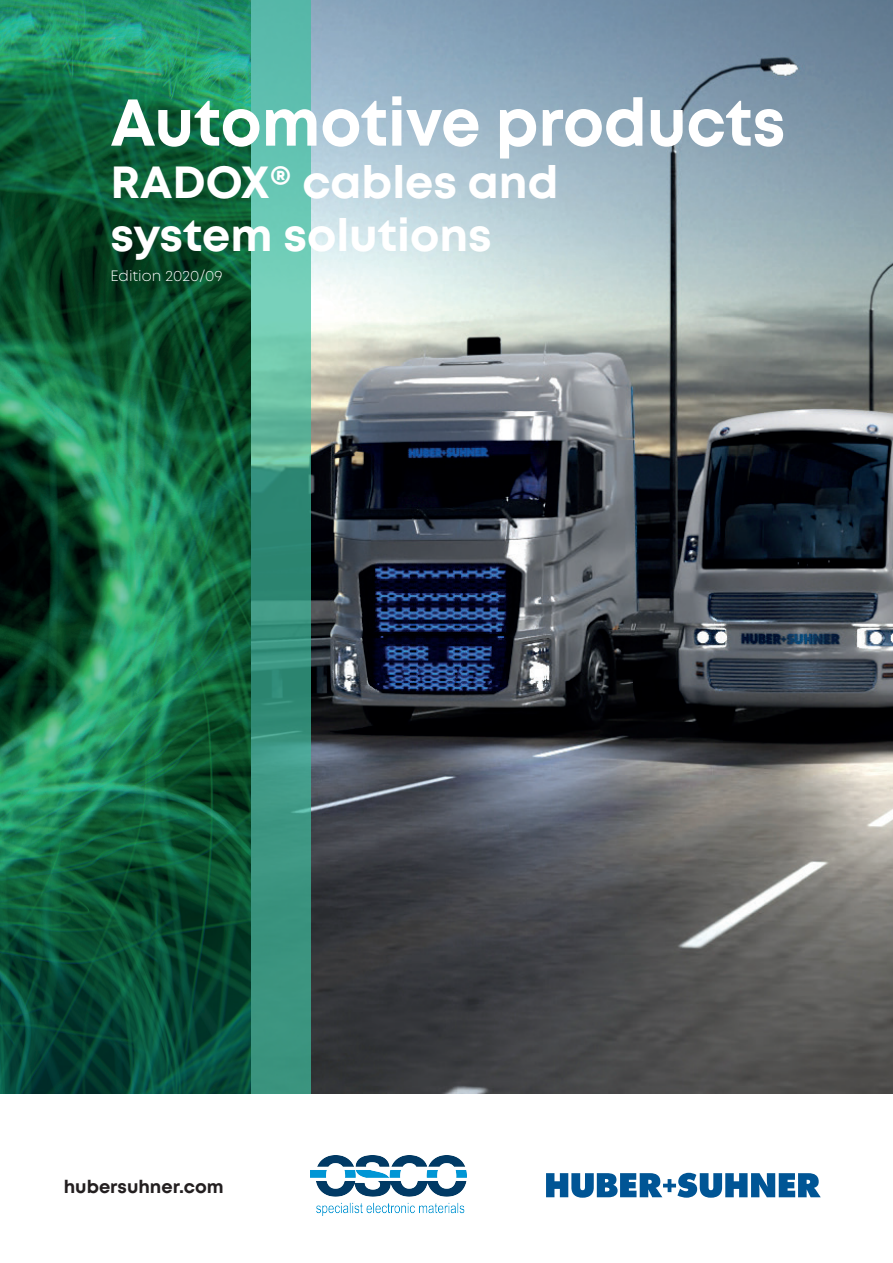
<style>
.page{position:relative;width:893px;height:1263px;background:#fff}
.page>*{position:absolute;margin:0;border:0;box-sizing:border-box;transform-origin:0 0}
.t1{font:700 66px "Mont";color:#fff;scale:.95 1}
.t2{font:700 45px/52.5px "Mont";color:#fff}
.t3{font:700 18px "Mont";color:#231f20}
.t4{font:300 15px "Mont";color:#fff}
</style>
<div class="page">
<img style="left:310px;top:0;width:583px;height:1094px">
<svg style="left:251px;top:0;width:59px;height:1094px;background:#4ca692"></svg>
<img style="left:0;top:0;width:251px;height:1094px">
<svg style="left:546px;top:1173px;width:275px;height:25px"></svg>
<img style="left:310px;top:1156px;width:156px;height:59px">
<h1 class="t1" style="left:111px;top:80px;width:712px">Automotive products</h1>
<p class="t2" style="left:111px;top:156px;width:449px">RADOX® cables and system solutions</p>
<p class="t4" style="left:111px;top:266px;width:114px">Edition 2020/09</p>
<p class="t3" style="left:64px;top:1175px;width:162px">hubersuhner.com</p>
</div>
